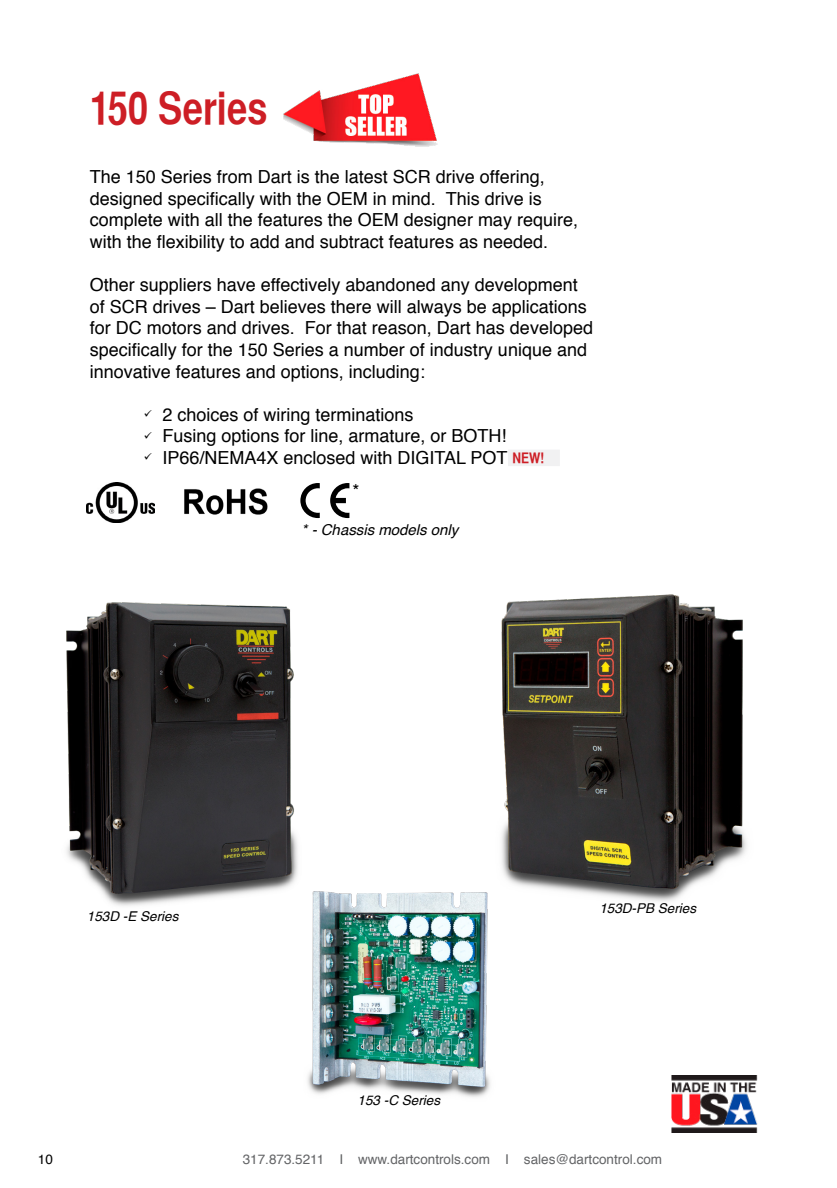
<style>
.page{position:relative;width:837px;height:1188px;background:#fff}
.page>*{position:absolute;margin:0;border:0;box-sizing:border-box;transform-origin:0 0}
.t1{font:45px "Helvetica CY Bold";letter-spacing:-.005em;color:#cd1e25}
.t2{font:18px/21.6px "Helvetica";color:#000}
.t3{font:italic 15px "Helvetica";color:#000}
.t4{font:14.7px "Helvetica CY Bold";color:#cd1e25}
.t5{font:13.5px "Helvetica";color:#636466}
.t6{font:italic 13.5px "Helvetica";color:#000}
.t7{font:13.5px "Helvetica";color:#000}
</style>
<div class="page">
<img style="left:671px;top:1076px;width:86px;height:56px">
<img style="left:184px;top:488px;width:84px;height:27px">
<svg style="left:330px;top:483px;width:19px;height:35px"></svg>
<svg style="left:300px;top:483px;width:20px;height:35px"></svg>
<div style="left:508px;top:450px;width:52px;height:16px;background:#f1f1f2"></div>
<img style="left:307px;top:891px;width:183px;height:206px">
<img style="left:371px;top:594px;width:376px;height:320px">
<img style="left:66px;top:602px;width:232px;height:304px">
<img style="left:283px;top:73px;width:155px;height:74px">
<img style="left:86px;top:482px;width:69px;height:41px">
<h1 class="t1" style="left:90px;top:81px;width:179px">150 Series</h1>
<p class="t2" style="left:90px;top:167px;width:490px">The 150 Series from Dart is the latest SCR drive offering, designed specifically with the OEM in mind. This drive is complete with all the features the OEM designer may require, with the flexibility to add and subtract features as needed.</p>
<p class="t2" style="left:90px;top:275px;width:505px">Other suppliers have effectively abandoned any development of SCR drives – Dart believes there will always be applications for DC motors and drives. For that reason, Dart has developed specifically for the 150 Series a number of industry unique and innovative features and options, including:</p>
<p class="t2" style="left:144px;top:404px;width:271px">✓ 2 choices of wiring terminations</p>
<p class="t2" style="left:144px;top:426px;width:364px">✓ Fusing options for line, armature, or BOTH!</p>
<p class="t2" style="left:144px;top:447px;width:365px">✓ IP66/NEMA4X enclosed with DIGITAL POT</p>
<p class="t4" style="left:512px;top:449px;width:33px">NEW!</p>
<p class="t2" style="left:353px;top:480px;width:9px">*</p>
<p class="t3" style="left:302px;top:518px;width:158px">* - Chassis models only</p>
<p class="t6" style="left:87px;top:905px;width:93px">153D -E Series</p>
<p class="t6" style="left:358px;top:1089px;width:84px">153 -C Series</p>
<p class="t6" style="left:599px;top:898px;width:98px">153D-PB Series</p>
<p class="t7" style="left:38px;top:1149px;width:17px">10</p>
<p class="t5" style="left:243px;top:1149px;width:421px">317.873.5211 I www.dartcontrols.com I sales@dartcontrol.com</p>
</div>
